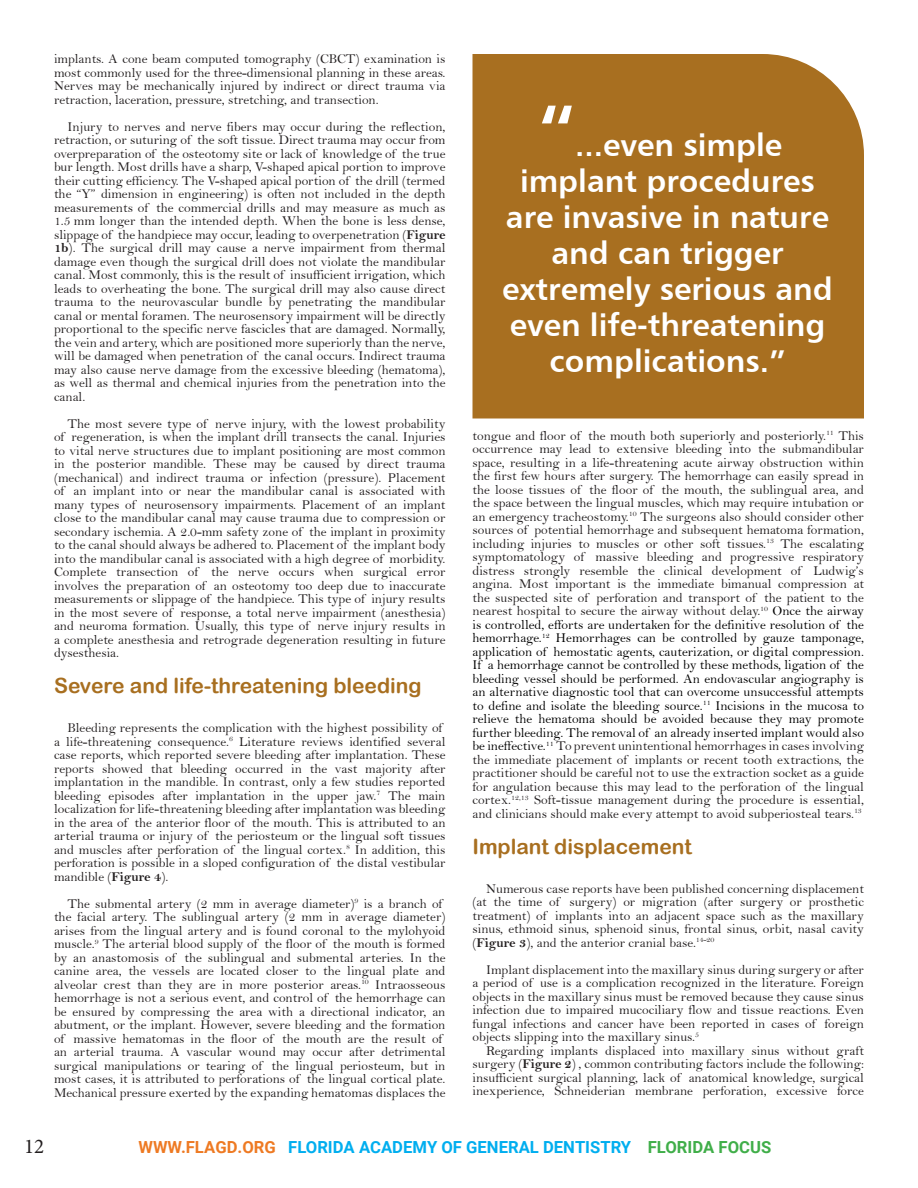
<style>
.page{position:relative;width:918px;height:1188px;background:#fff}
.page>*{position:absolute;margin:0;border:0;box-sizing:border-box;transform-origin:0 0}
.t1{font:72px "Humanist 777 BT Bold B";color:#fff}
.t2{font:31.5px "Humanist 777 BT Bold B";color:#fff}
.Subheading__Wiedmann_article{font:21px "Arial Rounded MT Bold";color:#a86f20}
.t3{font:21px "Minion Pro";color:#231f20}
.t4{font:700 16.65px "Roboto";color:#00aeef}
.t5{font:13.5px/13.5px "Bell";color:#231f20;text-align:justify}
.s1{font-family:"Bell MT Bold"}
.s2{color:#000}
.s3{color:#ee7a23}
.s4{color:#40ae49}
</style>
<div class="page">
<div style="left:472px;top:54px;width:392px;height:364px;background:#a86f20"></div>
<p class="t5" style="left:54px;top:52px;width:393px">implants. A cone beam computed tomography (CBCT) examination is most commonly used for the three-dimensional planning in these areas.<br>Nerves may be mechanically injured by indirect or direct trauma via retraction, laceration, pressure, stretching, and transection.</p>
<p class="t5" style="left:54px;top:119px;width:393px;text-indent:14px">Injury to nerves and nerve fibers may occur during the reflection, retraction, or suturing of the soft tissue. Direct trauma may occur from overpreparation of the osteotomy site or lack of knowledge of the true bur length. Most drills have a sharp, V-shaped apical portion to improve their cutting efficiency. The V-shaped apical portion of the drill (termed the “Y” dimension in engineering) is often not included in the depth measurements of the commercial drills and may measure as much as 1.5 mm longer than the intended depth. When the bone is less dense, slippage of the handpiece may occur, leading to overpenetration (<span class="s1">Figure 1b</span>). The surgical drill may cause a nerve impairment from thermal damage even though the surgical drill does not violate the mandibular canal. Most commonly, this is the result of insufficient irrigation, which leads to overheating the bone. The surgical drill may also cause direct trauma to the neurovascular bundle by penetrating the mandibular canal or mental foramen. The neurosensory impairment will be directly proportional to the specific nerve fascicles that are damaged. Normally, the vein and artery, which are positioned more superiorly than the nerve, will be damaged when penetration of the canal occurs. Indirect trauma may also cause nerve damage from the excessive bleeding (hematoma), as well as thermal and chemical injuries from the penetration into the canal.</p>
<p class="t5" style="left:54px;top:416px;width:393px;text-indent:14px">The most severe type of nerve injury, with the lowest probability of regeneration, is when the implant drill transects the canal. Injuries to vital nerve structures due to implant positioning are most common in the posterior mandible. These may be caused by direct trauma (mechanical) and indirect trauma or infection (pressure). Placement of an implant into or near the mandibular canal is associated with many types of neurosensory impairments. Placement of an implant close to the mandibular canal may cause trauma due to compression or secondary ischemia. A 2.0-mm safety zone of the implant in proximity to the canal should always be adhered to. Placement of the implant body into the mandibular canal is associated with a high degree of morbidity.<br>Complete transection of the nerve occurs when surgical error involves the preparation of an osteotomy too deep due to inaccurate measurements or slippage of the handpiece. This type of injury results in the most severe of response, a total nerve impairment (anesthesia) and neuroma formation. Usually, this type of nerve injury results in a complete anesthesia and retrograde degeneration resulting in future dysesthesia.</p>
<p class="Subheading__Wiedmann_article" style="left:54px;top:673px;width:369px">Severe and life-threatening bleeding</p>
<p class="t5" style="left:54px;top:721px;width:393px;text-align:left;text-indent:14px">Bleeding represents the complication with the highest possibility of a life-threatening consequence.<sup>6</sup> Literature reviews identified several case reports, which reported severe bleeding after implantation. These reports showed that bleeding occurred in the vast majority after implantation in the mandible. In contrast, only a few studies reported bleeding episodes after implantation in the upper jaw.<sup>7</sup> The main localization for life-threatening bleeding after implantation was bleeding in the area of the anterior floor of the mouth. This is attributed to an arterial trauma or injury of the periosteum or the lingual soft tissues and muscles after perforation of the lingual cortex.<sup>8</sup> In addition, this perforation is possible in a sloped configuration of the distal vestibular mandible (<span class="s1">Figure 4</span>).</p>
<p class="t5" style="left:54px;top:897px;width:393px;text-align:left;text-indent:14px">The submental artery (2 mm in average diameter)<sup>9</sup> is a branch of the facial artery. The sublingual artery (2 mm in average diameter) arises from the lingual artery and is found coronal to the mylohyoid muscle.<sup>9</sup> The arterial blood supply of the floor of the mouth is formed by an anastomosis of the sublingual and submental arteries. In the canine area, the vessels are located closer to the lingual plate and alveolar crest than they are in more posterior areas.<sup>10</sup> Intraosseous hemorrhage is not a serious event, and control of the hemorrhage can be ensured by compressing the area with a directional indicator, an abutment, or the implant. However, severe bleeding and the formation of massive hematomas in the floor of the mouth are the result of an arterial trauma. A vascular wound may occur after detrimental surgical manipulations or tearing of the lingual periosteum, but in most cases, it is attributed to perforations of the lingual cortical plate.<br>Mechanical pressure exerted by the expanding hematomas displaces the</p>
<p class="t1" style="left:538px;top:85px;width:39px">“</p>
<p class="t2" style="left:575px;top:125px;width:208px">...even simple</p>
<p class="t2" style="left:520px;top:161px;width:296px">implant procedures</p>
<p class="t2" style="left:506px;top:197px;width:325px">are invasive in nature</p>
<p class="t2" style="left:552px;top:233px;width:233px">and can trigger</p>
<p class="t2" style="left:502px;top:269px;width:332px">extremely serious and</p>
<p class="t2" style="left:510px;top:305px;width:317px">even life-threatening</p>
<p class="t2" style="left:550px;top:341px;width:237px">complications.”</p>
<p class="t5" style="left:472px;top:428px;width:393px">tongue and floor of the mouth both superiorly and posteriorly.<sup>11</sup> This occurrence may lead to extensive bleeding into the submandibular space, resulting in a life-threatening acute airway obstruction within the first few hours after surgery. The hemorrhage can easily spread in the loose tissues of the floor of the mouth, the sublingual area, and the space between the lingual muscles, which may require intubation or an emergency tracheostomy.<sup>10</sup> The surgeons also should consider other sources of potential hemorrhage and subsequent hematoma formation, including injuries to muscles or other soft tissues.<sup>13</sup> The escalating symptomatology of massive bleeding and progressive respiratory distress strongly resemble the clinical development of Ludwig’s angina. Most important is the immediate bimanual compression at the suspected site of perforation and transport of the patient to the nearest hospital to secure the airway without delay.<sup>10</sup> <span class="s2">Once the airway is controlled, efforts are undertaken for the definitive resolution of the hemorrhage.</span><sup>12</sup> <span class="s2">Hemorrhages can be controlled by gauze tamponage, application of hemostatic agents, cauterization, or digital compression.<br>If a hemorrhage cannot be controlled by these methods, ligation of the bleeding vessel should be performed. An endovascular angiography is an alternative diagnostic tool that can overcome unsuccessful attempts to define and isolate the bleeding source.</span><sup>11</sup> <span class="s2">Incisions in the mucosa to relieve the hematoma should be avoided because they may promote further bleeding. The removal of an already inserted implant would also be ineffective.</span><sup>11</sup> To prevent unintentional hemorrhages in cases involving the immediate placement of implants or recent tooth extractions, the practitioner should be careful not to use the extraction socket as a guide for angulation because this may lead to the perforation of the lingual cortex.<sup>12,13</sup> Soft-tissue management during the procedure is essential, and clinicians should make every attempt to avoid subperiosteal tears.<sup>13</sup></p>
<p class="Subheading__Wiedmann_article" style="left:472px;top:834px;width:221px">Implant displacement</p>
<p class="t5" style="left:472px;top:882px;width:393px;text-indent:14px">Numerous case reports have been published concerning displacement (at the time of surgery) or migration (after surgery or prosthetic treatment) of implants into an adjacent space such as the maxillary sinus, ethmoid sinus, sphenoid sinus, frontal sinus, orbit, nasal cavity (<span class="s1">Figure 3</span>), and the anterior cranial base.<sup>14-20</sup></p>
<p class="t5" style="left:472px;top:963px;width:393px;text-indent:14px">Implant displacement into the maxillary sinus during surgery or after a period of use is a complication recognized in the literature. Foreign objects in the maxillary sinus must be removed because they cause sinus infection due to impaired mucociliary flow and tissue reactions. Even fungal infections and cancer have been reported in cases of foreign objects slipping into the maxillary sinus.<sup>5</sup></p>
<p class="t5" style="left:472px;top:1044px;width:393px;text-indent:14px">Regarding implants displaced into maxillary sinus without graft surgery (<span class="s1">Figure 2</span>) , common contributing factors include the following: insufficient surgical planning, lack of anatomical knowledge, surgical inexperience, Schneiderian membrane perforation, excessive force</p>
<h3 class="t3" style="left:24px;top:1132px;width:22px">12</h3>
<p class="t4" style="left:138px;top:1136px;width:634px"><span class="s3">WWW.FLAGD.ORG</span> FLORIDA ACADEMY OF GENERAL DENTISTRY <span class="s4">FLORIDA FOCUS</span></p>
</div>
